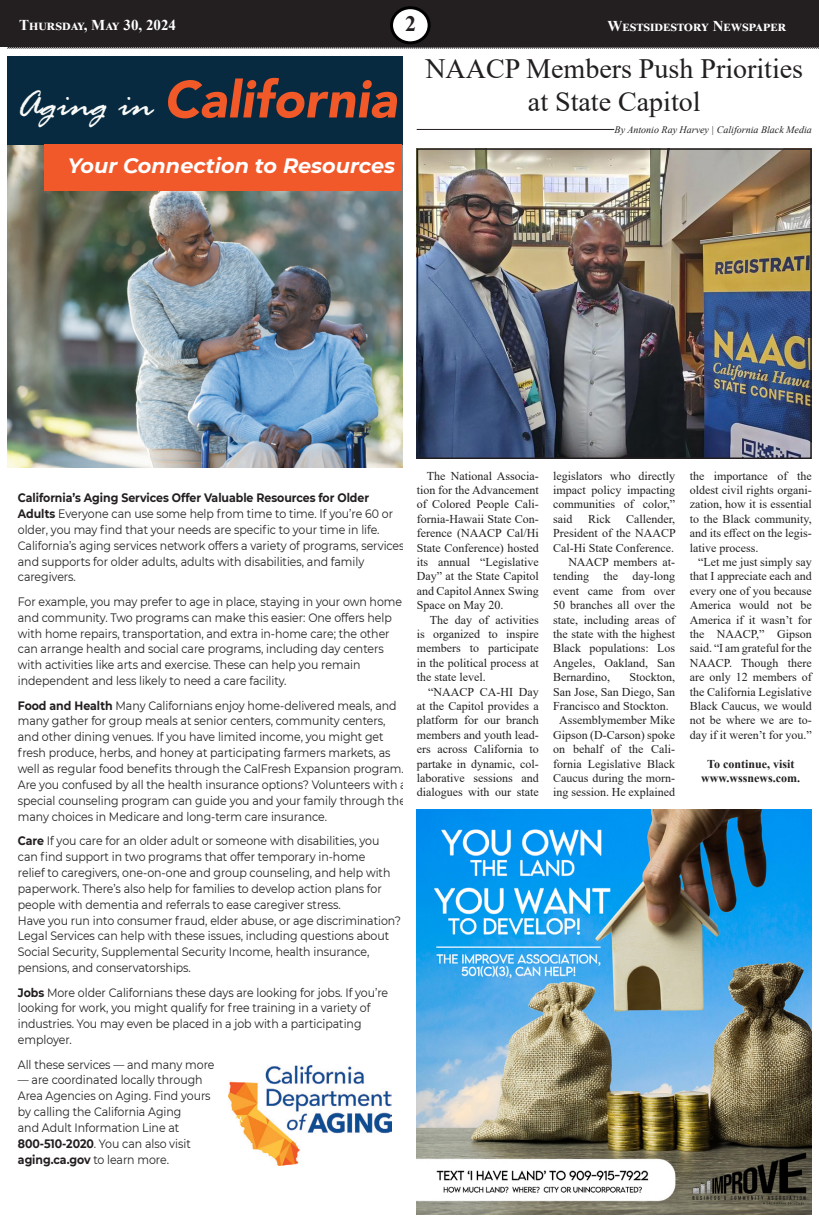
<style>
.page{position:relative;width:819px;height:1224px;background:#fff}
.page>*{position:absolute;margin:0;border:0;box-sizing:border-box;transform-origin:0 0}
.t1{font:italic 900 51.6px "Avenir";color:#f15929}
.t2{font:28px/33.6px "Times New Roman";color:#231f20;text-align:center}
.t3{font:700 22px "Times New Roman";color:#231f20}
.t4{font:italic 700 20.8px "Montserrat";color:#fff}
.t5{font:700 15px "Times New Roman";color:#fff}
.t6{font:12.2px/15.9px "Montserrat";letter-spacing:-.005em;color:#231f20;scale:.9 1}
.t7{font:12px/14.4px "Times New Roman";color:#231f20;text-align:justify}
.t8{font:700 12px "Times New Roman";color:#231f20}
.t9{font:italic 10px "Times New Roman";color:#231f20}
.s1{font-family:"Rage";font-weight:400;font-size:39px;color:#f9faf8}
.s2{font-weight:700}
</style>
<div class="page">
<div style="left:0;top:0;width:819px;height:46px;background:#231f20"></div>
<div style="left:392px;top:8px;width:37px;height:35px;background:#fff;border-radius:50%"></div>
<div style="left:390px;top:6px;width:41px;height:38px;border:3px solid #000;border-radius:50%"></div>
<svg style="left:6px;top:44px;width:813px;height:5px"></svg>
<img style="left:417px;top:809px;width:395px;height:406px">
<hr style="left:417px;top:129px;width:197px;height:1px;background:#231f20">
<img style="left:7px;top:144px;width:395px;height:323px">
<div style="left:7px;top:56px;width:395px;height:88px;background:#072a41"></div>
<div style="left:44px;top:144px;width:358px;height:46px;background:#f1592b"></div>
<img style="left:228px;top:1065px;width:164px;height:101px">
<img style="left:420px;top:151px;width:389px;height:305px">
<div style="left:417px;top:148px;width:395px;height:311px;border:2px solid #231f20"></div>
<p class="t5" style="left:19px;top:14px;width:158px">Thursday, May 30, 2024</p>
<h3 class="t3" style="left:405px;top:8px;width:12px">2</h3>
<p class="t5" style="left:608px;top:15px;width:180px">Westsidestory Newspaper</p>
<p class="t1" style="left:16px;top:57px;width:382px"><span class="s1">Aging in</span> California</p>
<p class="t4" style="left:68px;top:151px;width:329px">Your Connection to Resources</p>
<p class="t2" style="left:425px;top:51px;width:379px">NAACP Members Push Priorities at State Capitol</p>
<p class="t9" style="left:615px;top:123px;width:199px">By Antonio Ray Harvey | California Black Media</p>
<p class="t6" style="left:18px;top:489px;width:434px"><span class="s2">California’s Aging Services Offer Valuable Resources for Older Adults</span> Everyone can use some help from time to time. If you’re 60 or older, you may find that your needs are specific to your time in life.<br>California’s aging services network offers a variety of programs, services, and supports for older adults, adults with disabilities, and family caregivers.</p>
<p class="t6" style="left:18px;top:593px;width:428px">For example, you may prefer to age in place, staying in your own home and community. Two programs can make this easier: One offers help with home repairs, transportation, and extra in-home care; the other can arrange health and social care programs, including day centers with activities like arts and exercise. These can help you remain independent and less likely to need a care facility.</p>
<p class="t6" style="left:18px;top:697px;width:434px"><span class="s2">Food and Health</span> Many Californians enjoy home-delivered meals, and many gather for group meals at senior centers, community centers, and other dining venues. If you have limited income, you might get fresh produce, herbs, and honey at participating farmers markets, as well as regular food benefits through the CalFresh Expansion program.<br>Are you confused by all the health insurance options? Volunteers with a special counseling program can guide you and your family through the many choices in Medicare and long-term care insurance.</p>
<p class="t6" style="left:18px;top:832px;width:427px"><span class="s2">Care</span> If you care for an older adult or someone with disabilities, you can find support in two programs that offer temporary in-home<br>relief to caregivers, one-on-one and group counseling, and help with paperwork. There’s also help for families to develop action plans for people with dementia and referrals to ease caregiver stress.<br>Have you run into consumer fraud, elder abuse, or age discrimination?<br>Legal Services can help with these issues, including questions about Social Security, Supplemental Security Income, health insurance, pensions, and conservatorships.</p>
<p class="t6" style="left:18px;top:984px;width:413px"><span class="s2">Jobs</span> More older Californians these days are looking for jobs. If you’re looking for work, you might qualify for free training in a variety of industries. You may even be placed in a job with a participating employer.</p>
<p class="t6" style="left:18px;top:1056px;width:220px">All these services — and many more</p>
<p class="t6" style="left:18px;top:1072px;width:216px">— are coordinated locally through<br>Area Agencies on Aging. Find yours by calling the California Aging<br>and Adult Information Line at<br><span class="s2">800-510-2020</span>. You can also visit <span class="s2">aging.ca.gov</span> to learn more.</p>
<p class="t7" style="left:417px;top:468px;width:124px;text-indent:10px">The National Associa&shy;tion for the Advancement of Colored People Cali&shy;fornia-Hawaii State Con&shy;ference (NAACP Cal/Hi State Conference) hosted its annual “Legislative Day” at the State Capitol and Capitol Annex Swing Space on May 20.</p>
<p class="t7" style="left:417px;top:612px;width:124px;text-indent:13px">The day of activities is organized to inspire members to participate in the political process at the state level.</p>
<p class="t7" style="left:417px;top:684px;width:124px;text-indent:12px">“NAACP CA-HI Day at the Capitol provides a platform for our branch members and youth lead&shy;ers across California to partake in dynamic, col&shy;laborative sessions and dialogues with our state</p>
<p class="t7" style="left:553px;top:468px;width:124px">legislators who directly impact policy impacting communities of color,” said</p>
<p class="t7" style="left:553px;top:511px;width:124px;text-indent:73px">Callender, President of the NAACP Cal-Hi State Conference.</p>
<p class="t7" style="left:553px;top:554px;width:124px;text-indent:15px">NAACP members at&shy;tending the day-long event came from over 50 branches all over the state, including areas of the state with the highest Black populations: Los Angeles, Oakland, San Bernardino,</p>
<p class="t7" style="left:588px;top:511px;width:24px">Rick</p>
<p class="t7" style="left:553px;top:670px;width:124px;text-indent:76px">Stockton, San Jose, San Diego, San Francisco and Stockton.</p>
<p class="t7" style="left:553px;top:713px;width:124px;text-align:center">Assemblymember Mike<br>Gipson (D-Carson) spoke on behalf of the Cali&shy;fornia Legislative Black<br>Caucus during the morn&shy;ing session. He explained</p>
<p class="t7" style="left:690px;top:468px;width:124px">the importance of the oldest civil rights organi&shy;zation, how it is essential to the Black community, and its effect on the legis&shy;lative process.</p>
<p class="t7" style="left:690px;top:554px;width:124px;text-indent:9px">“Let me just simply say that I appreciate each and every one of you because America would not be America if it wasn’t for the NAACP,” Gipson said. “I am grateful for the NAACP. Though there are only 12 members of the California Legislative Black Caucus, we would not be where we are to&shy;day if it weren’t for you.”</p>
<p class="t8" style="left:707px;top:755px;width:89px">To continue, visit</p>
<p class="t8" style="left:701px;top:769px;width:100px">www.wssnews.com.</p>
</div>
